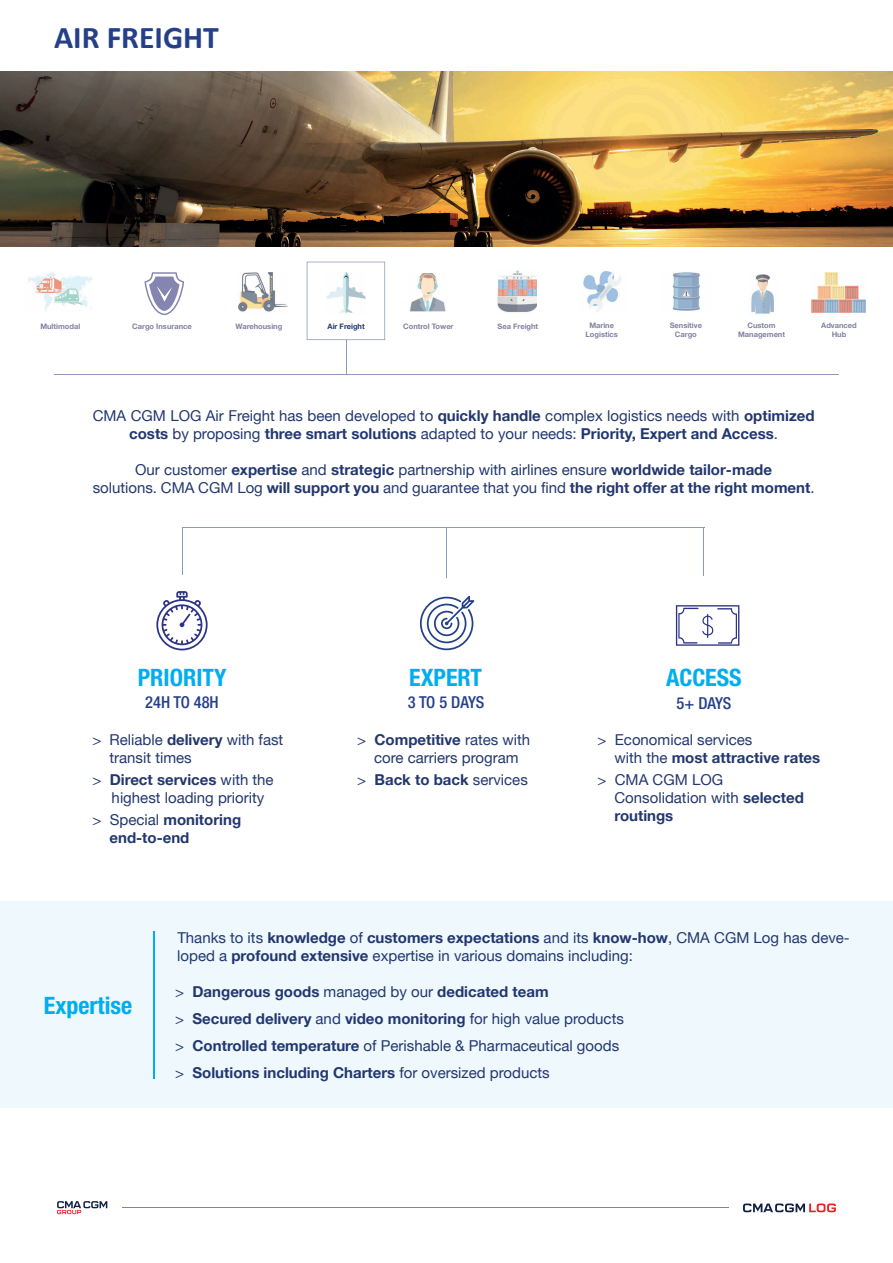
<style>
.page{position:relative;width:893px;height:1263px;background:#fff}
.page>*{position:absolute;margin:0;border:0;box-sizing:border-box;transform-origin:0 0}
.t1{font:700 31.65px "Calibri";color:#254089}
.t2{font:700 condensed 24px "Helvetica Neue";color:#00aeef}
.t3{font:500 condensed 16.5px "Helvetica Neue";letter-spacing:-.01em;color:#254089}
.t4{font:15px/18px "Helvetica Neue";color:#22376f}
.t5{font:700 15px/27px "Helvetica Neue";color:#22376f}
.t6{font:700 7.5px/8.7px "Helvetica Neue";color:#8180a3;text-align:center}
.t7{font:700 7.5px "Helvetica Neue";color:#22376f}
.s1{font-weight:700}
.s2{color:#22376e}
.s3{font-weight:400;color:#22376e}
.s4{font-weight:400}
</style>
<div class="page">
<svg style="left:156px;top:591px;width:52px;height:59px"></svg>
<div style="left:0;top:901px;width:893px;height:207px;background:#eef8fd"></div>
<svg style="left:420px;top:596px;width:54px;height:54px"></svg>
<hr style="left:182px;top:527px;width:522px;height:1px;background:#8b9ab6">
<hr style="left:703px;top:528px;width:1px;height:47px;background:#8b9ab6">
<hr style="left:446px;top:528px;width:1px;height:50px;background:#8b9ab6">
<hr style="left:182px;top:527px;width:1px;height:48px;background:#8b9ab6">
<hr style="left:153px;top:931px;width:1px;height:147px;background:#00aeef">
<img style="left:673px;top:272px;width:27px;height:39px">
<img style="left:410px;top:273px;width:36px;height:39px">
<img style="left:498px;top:270px;width:39px;height:43px">
<img style="left:583px;top:271px;width:39px;height:41px">
<img style="left:27px;top:272px;width:66px;height:39px">
<img style="left:238px;top:273px;width:49px;height:39px">
<img style="left:751px;top:274px;width:23px;height:40px">
<svg style="left:307px;top:262px;width:78px;height:78px"></svg>
<img style="left:811px;top:273px;width:54px;height:40px">
<hr style="left:54px;top:374px;width:785px;height:1px;background:#8b9ab6">
<hr style="left:346px;top:340px;width:1px;height:34px;background:#8b9ab6">
<svg style="left:676px;top:605px;width:63px;height:41px"></svg>
<img style="left:0;top:72px;width:893px;height:174px">
<svg style="left:144px;top:272px;width:40px;height:43px"></svg>
<hr style="left:122px;top:1207px;width:606px;height:1px;background:#7f81b1">
<svg style="left:743px;top:1203px;width:93px;height:9px"></svg>
<svg style="left:57px;top:1201px;width:50px;height:13px"></svg>
<h1 class="t1" style="left:54px;top:18px;width:166px">AIR FREIGHT</h1>
<p class="t6" style="left:40px;top:322px;width:41px">Multimodal</p>
<p class="t6" style="left:132px;top:322px;width:61px">Cargo Insurance</p>
<p class="t6" style="left:236px;top:322px;width:48px">Warehousing</p>
<p class="t7" style="left:328px;top:322px;width:39px">Air Freight</p>
<p class="t6" style="left:403px;top:322px;width:52px">Control Tower</p>
<p class="t6" style="left:498px;top:322px;width:42px">Sea Freight</p>
<p class="t6" style="left:585px;top:321px;width:34px">Marine<br>Logistics</p>
<p class="t6" style="left:738px;top:321px;width:48px">Custom<br>Management</p>
<p class="t6" style="left:670px;top:321px;width:34px">Sensitive<br>Cargo</p>
<p class="t6" style="left:821px;top:321px;width:37px">Advanced<br>Hub</p>
<p class="t4" style="left:93px;top:406px;width:723px;text-align:center">CMA CGM LOG Air Freight has been developed to <span class="s1">quickly handle</span> complex logistics needs with <span class="s1">optimized costs</span> by proposing <span class="s1">three smart solutions</span> adapted to your needs: <span class="s1">Priority, Expert and Access</span>.</p>
<p class="t4" style="left:93px;top:460px;width:723px;text-align:center">Our customer <span class="s1">expertise</span> and <span class="s1">strategic</span> partnership with airlines ensure <span class="s1">worldwide tailor-made<br></span>solutions. CMA CGM Log <span class="s1">will support you</span> and guarantee that you find <span class="s1">the right offer at the right moment</span>.</p>
<h2 class="t2" style="left:138px;top:663px;width:90px">PRIORITY</h2>
<p class="t3" style="left:145px;top:693px;width:75px">24H TO 48H</p>
<p class="t4" style="left:109px;top:730px;width:175px;text-indent:-17px"><span class="s2">&gt;</span> Reliable <span class="s1">delivery</span> with fast transit times</p>
<p class="t4" style="left:112px;top:770px;width:164px;text-indent:-19px"><span class="s2">&gt;</span> <span class="s1">Direct services</span> with the highest loading priority</p>
<p class="t5" style="left:109px;top:810px;width:133px;line-height:18px;text-indent:-17px"><span class="s3">&gt;</span> <span class="s4">Special</span> monitoring end-to-end</p>
<h2 class="t2" style="left:409px;top:663px;width:74px">EXPERT</h2>
<p class="t3" style="left:408px;top:692px;width:78px">3 TO 5 DAYS</p>
<p class="t4" style="left:357px;top:730px;width:175px;text-align:center"><span class="s2">&gt;</span> <span class="s1">Competitive</span> rates with core carriers program</p>
<p class="t5" style="left:357px;top:766px;width:172px"><span class="s3">&gt;</span> Back to back <span class="s4">services</span></p>
<h2 class="t2" style="left:666px;top:663px;width:77px">ACCESS</h2>
<p class="t3" style="left:677px;top:693px;width:56px">5+ DAYS</p>
<p class="t4" style="left:614px;top:730px;width:207px;text-indent:-17px"><span class="s2">&gt;</span> Economical services<br>with the <span class="s1">most attractive rates</span></p>
<p class="t4" style="left:614px;top:770px;width:191px;text-indent:-17px"><span class="s2">&gt;</span> CMA CGM LOG<br>Consolidation with <span class="s1">selected routings</span></p>
<h2 class="t2" style="left:44px;top:991px;width:90px">Expertise</h2>
<p class="t4" style="left:177px;top:928px;width:674px">Thanks to its <span class="s1">knowledge</span> of <span class="s1">customers expectations</span> and its <span class="s1">know-how</span>, CMA CGM Log has deve&shy;loped a <span class="s1">profound extensive</span> expertise in various domains including:</p>
<p class="t5" style="left:175px;top:978px;width:450px"><span class="s3">&gt;</span> Dangerous goods <span class="s4">managed by our</span> dedicated team<br><span class="s3">&gt;</span> Secured delivery <span class="s4">and</span> video monitoring <span class="s4">for high value products </span><span class="s3">&gt;</span> Controlled temperature <span class="s4">of Perishable &amp; Pharmaceutical goods </span><span class="s3">&gt;</span> Solutions including Charters <span class="s4">for oversized products</span></p>
</div>
